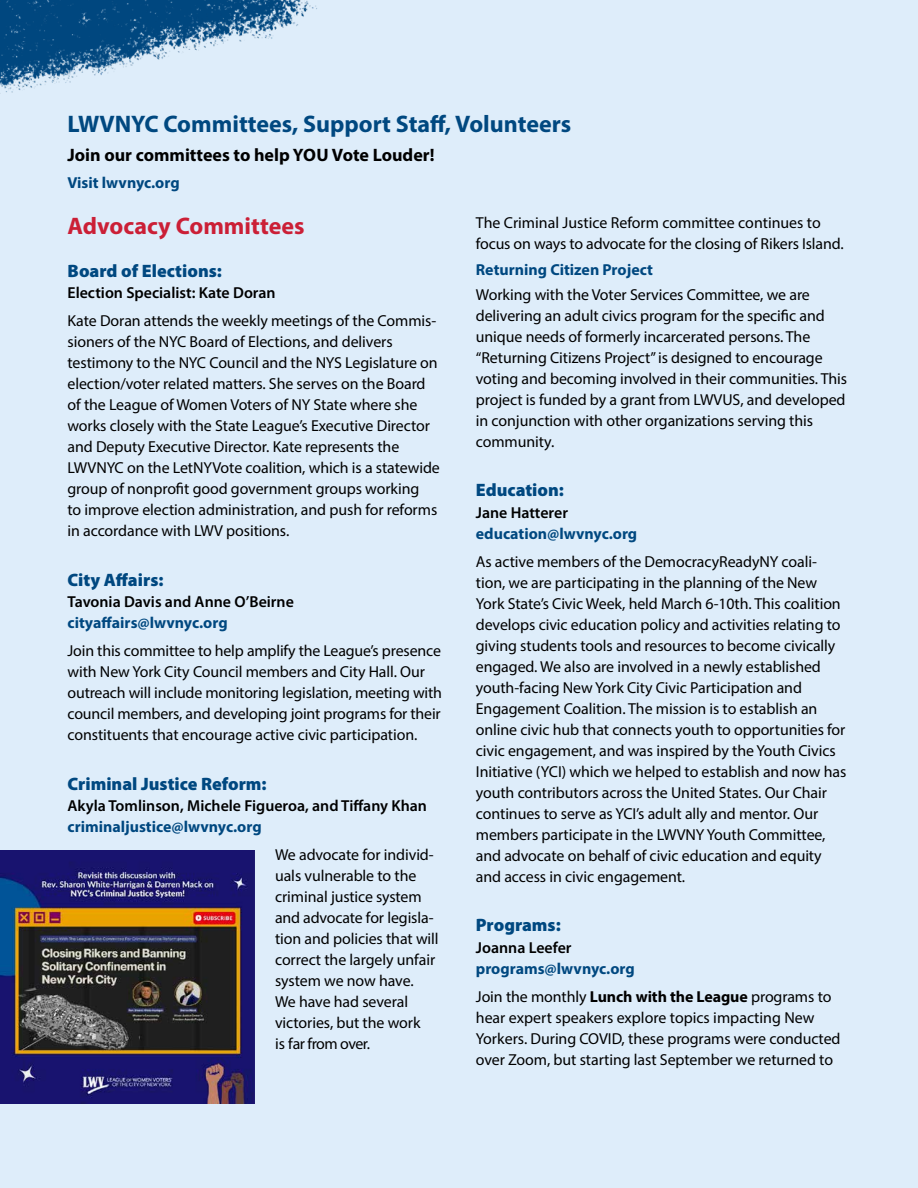
<style>
.page{position:relative;width:918px;height:1188px;background:#deedfa}
.page>*{position:absolute;margin:0;border:0;box-sizing:border-box;transform-origin:0 0}
.t1{font:700 24px "Myriad Pro";color:#004880}
.t2{font:700 24px "Myriad Pro";color:#cb1f36}
.t3{font:900 18px "Myriad Pro";color:#004880}
.t4{font:700 18px "Myriad Pro";color:#000}
.t5{font:15.9px/21px "Myriad Pro";letter-spacing:-.005em;color:#000}
.t6{font:600 15.9px "Myriad Pro";color:#000}
.t7{font:700 15.9px "Myriad Pro";color:#004880}
.s1{font-weight:700;color:#004880}
.s2{font-weight:700}
</style>
<div class="page">
<img style="left:0;top:0;width:317px;height:94px">
<img style="left:0;top:851px;width:255px;height:252px">
<h1 class="t1" style="left:68px;top:108px;width:505px">LWVNYC Committees, Support Staff, Volunteers</h1>
<p class="t4" style="left:68px;top:143px;width:369px">Join our committees to help YOU Vote Louder!</p>
<p class="t7" style="left:68px;top:173px;width:114px">Visit lwvnyc.org</p>
<h1 class="t2" style="left:68px;top:210px;width:238px">Advocacy Committees</h1>
<p class="t3" style="left:68px;top:259px;width:156px">Board of Elections:</p>
<p class="t6" style="left:68px;top:283px;width:210px">Election Specialist: Kate Doran</p>
<p class="t5" style="left:68px;top:310px;width:374px">Kate Doran attends the weekly meetings of the Commis&shy;sioners of the NYC Board of Elections, and delivers testimony to the NYC Council and the NYS Legislature on election/voter related matters. She serves on the Board of the League of Women Voters of NY State where she works closely with the State League’s Executive Director and Deputy Executive Director. Kate represents the LWVNYC on the LetNYVote coalition, which is a statewide group of nonprofit good government groups working<br>to improve election administration, and push for reforms in accordance with LWV positions.</p>
<p class="t3" style="left:68px;top:568px;width:98px">City Affairs:</p>
<p class="t6" style="left:68px;top:592px;width:228px">Tavonia Davis and Anne O’Beirne</p>
<p class="t7" style="left:68px;top:613px;width:162px">cityaffairs@lwvnyc.org</p>
<p class="t5" style="left:68px;top:640px;width:376px">Join this committee to help amplify the League’s presence with New York City Council members and City Hall. Our outreach will include monitoring legislation, meeting with council members, and developing joint programs for their constituents that encourage active civic participation.</p>
<p class="t3" style="left:68px;top:772px;width:201px">Criminal Justice Reform:</p>
<p class="t6" style="left:68px;top:796px;width:361px">Akyla Tomlinson, Michele Figueroa, and Tiffany Khan</p>
<p class="t7" style="left:68px;top:817px;width:196px">criminaljustice@lwvnyc.org</p>
<p class="t5" style="left:275px;top:844px;width:165px">We advocate for individ&shy;uals vulnerable to the criminal justice system and advocate for legisla&shy;tion and policies that will correct the largely unfair system we now have.<br>We have had several victories, but the work<br>is far from over.</p>
<p class="t5" style="left:476px;top:212px;width:369px">The Criminal Justice Reform committee continues to focus on ways to advocate for the closing of Rikers Island.</p>
<p class="t7" style="left:476px;top:259px;width:179px">Returning Citizen Project</p>
<p class="t5" style="left:476px;top:284px;width:373px">Working with the Voter Services Committee, we are delivering an adult civics program for the specific and unique needs of formerly incarcerated persons. The “Returning Citizens Project” is designed to encourage voting and becoming involved in their communities. This project is funded by a grant from LWVUS, and developed in conjunction with other organizations serving this community.</p>
<p class="t3" style="left:476px;top:478px;width:90px">Education:</p>
<p class="t6" style="left:476px;top:502px;width:94px">Jane Hatterer</p>
<p class="t7" style="left:476px;top:523px;width:163px">education@lwvnyc.org</p>
<p class="t5" style="left:476px;top:551px;width:372px">As active members of the DemocracyReadyNY coali&shy;tion, we are participating in the planning of the New York State’s Civic Week, held March 6-10th. This coalition develops civic education policy and activities relating to giving students tools and resources to become civically engaged. We also are involved in a newly established youth-facing New York City Civic Participation and Engagement Coalition. The mission is to establish an online civic hub that connects youth to opportunities for civic engagement, and was inspired by the Youth Civics Initiative (YCI) which we helped to establish and now has youth contributors across the United States. Our Chair continues to serve as YCI’s adult ally and mentor. Our members participate in the LWVNY Youth Committee, and advocate on behalf of civic education and equity and access in civic engagement.</p>
<p class="t3" style="left:476px;top:913px;width:86px">Programs:</p>
<p class="t6" style="left:476px;top:937px;width:97px">Joanna Leefer</p>
<p class="t5" style="left:476px;top:954px;width:357px;line-height:27.8px"><span class="s1">programs@lwvnyc.org<br></span>Join the monthly <span class="s2">Lunch with the League</span> programs to</p>
<p class="t5" style="left:476px;top:1007px;width:366px">hear expert speakers explore topics impacting New<br>Yorkers. During COVID, these programs were conducted over Zoom, but starting last September we returned to</p>
</div>
